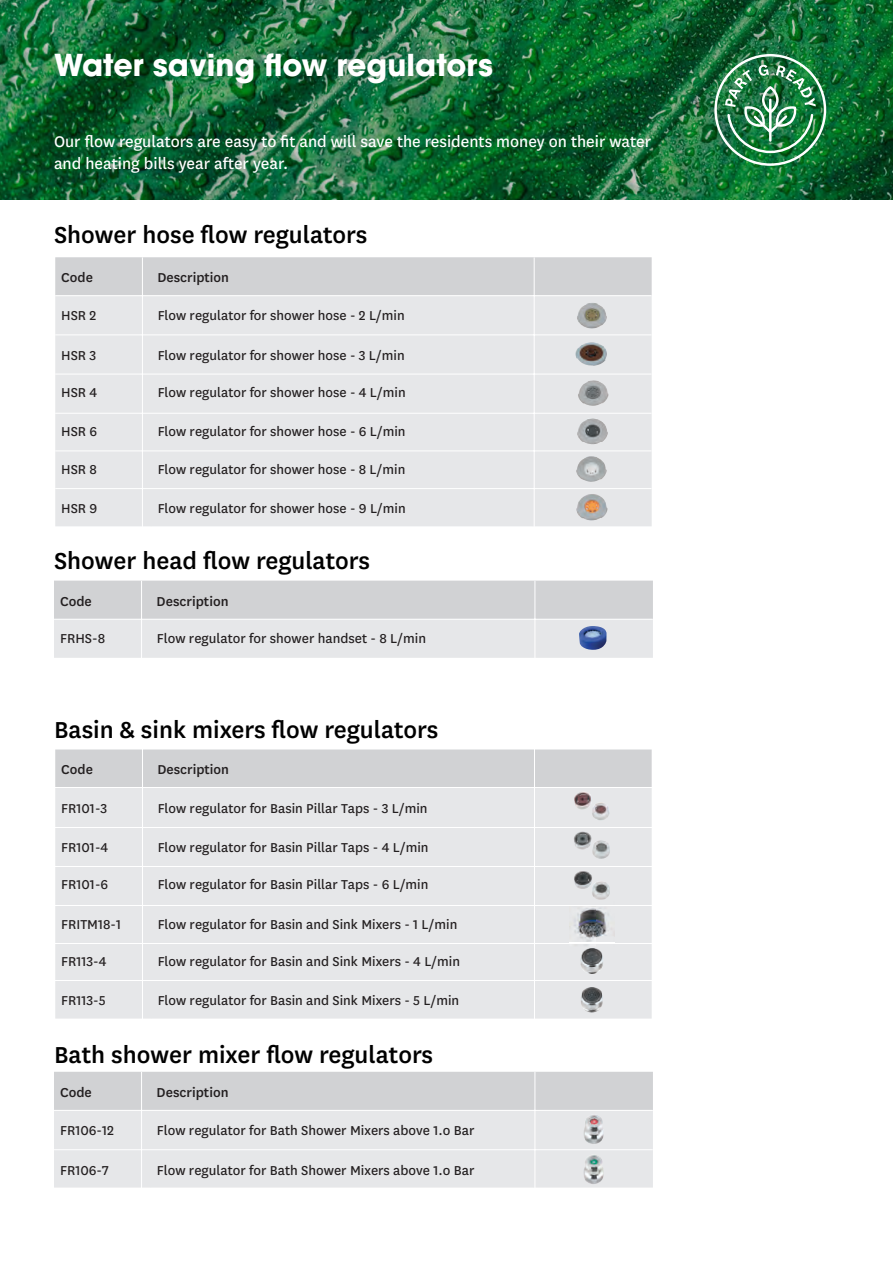
<style>
.page{position:relative;width:893px;height:1263px;background:#fff}
.page>*{position:absolute;margin:0;border:0;box-sizing:border-box;transform-origin:0 0}
.t1{font:700 30px "ITC Avant Garde Pro";color:#fff}
.t2{font:500 27px "National";color:#000}
.t3{font:18px/21.6px "National";color:#fff}
.t4{font:15.15px "National";color:#231f20}
.t5{font:500 15.15px "National";color:#231f20}
.t6{font:15px "National";color:#231f20}
.t7{font:500 15px "National";color:#231f20}
</style>
<div class="page">
<img style="left:0;top:0;width:893px;height:200px">
<img style="left:714px;top:54px;width:112px;height:112px">
<div style="left:55px;top:257px;width:597px;height:39px;background:#d1d2d4"></div>
<div style="left:55px;top:296px;width:597px;height:230px;background:#e6e7e9"></div>
<hr style="left:55px;top:295px;width:596px;height:1px;background:#fff">
<hr style="left:55px;top:335px;width:596px;height:1px;background:#fff">
<hr style="left:55px;top:374px;width:596px;height:1px;background:#fff">
<hr style="left:55px;top:413px;width:596px;height:1px;background:#fff">
<hr style="left:55px;top:451px;width:596px;height:1px;background:#fff">
<hr style="left:55px;top:488px;width:596px;height:1px;background:#fff">
<hr style="left:142px;top:257px;width:1px;height:270px;background:#fff">
<hr style="left:534px;top:257px;width:1px;height:270px;background:#fff">
<img style="left:576px;top:303px;width:31px;height:26px">
<img style="left:575px;top:342px;width:32px;height:24px">
<img style="left:578px;top:380px;width:31px;height:26px">
<img style="left:577px;top:418px;width:31px;height:27px">
<img style="left:576px;top:456px;width:31px;height:26px">
<img style="left:576px;top:494px;width:32px;height:26px">
<svg style="left:54px;top:581px;width:599px;height:77px;background:#dbdcde"></svg>
<hr style="left:54px;top:619px;width:599px;height:1px;background:#fff">
<hr style="left:141px;top:581px;width:1px;height:77px;background:#fff">
<hr style="left:535px;top:581px;width:1px;height:77px;background:#fff">
<img style="left:579px;top:626px;width:27px;height:24px">
<div style="left:55px;top:749px;width:597px;height:38px;background:#d1d2d4"></div>
<div style="left:55px;top:788px;width:597px;height:230px;background:#e6e7e9"></div>
<hr style="left:55px;top:788px;width:596px;height:1px;background:#fff">
<hr style="left:55px;top:827px;width:596px;height:1px;background:#fff">
<hr style="left:55px;top:866px;width:596px;height:1px;background:#fff">
<hr style="left:55px;top:905px;width:596px;height:1px;background:#fff">
<hr style="left:55px;top:943px;width:596px;height:1px;background:#fff">
<hr style="left:55px;top:981px;width:596px;height:1px;background:#fff">
<hr style="left:142px;top:750px;width:1px;height:269px;background:#fff">
<hr style="left:534px;top:750px;width:1px;height:269px;background:#fff">
<img style="left:580px;top:948px;width:23px;height:26px">
<img style="left:581px;top:987px;width:22px;height:26px">
<img style="left:574px;top:791px;width:36px;height:29px">
<img style="left:574px;top:831px;width:37px;height:28px">
<img style="left:574px;top:870px;width:36px;height:31px">
<img style="left:569px;top:901px;width:45px;height:45px">
<img style="left:569px;top:943px;width:45px;height:1px">
<div style="left:54px;top:1072px;width:599px;height:38px;background:#d1d2d4"></div>
<div style="left:54px;top:1111px;width:599px;height:76px;background:#e6e7e9"></div>
<hr style="left:54px;top:1149px;width:599px;height:1px;background:#fff">
<hr style="left:141px;top:1072px;width:1px;height:116px;background:#fff">
<hr style="left:535px;top:1072px;width:1px;height:116px;background:#fff">
<img style="left:583px;top:1114px;width:21px;height:31px">
<img style="left:583px;top:1154px;width:21px;height:31px">
<p class="t1" style="left:54px;top:45px;width:440px">Water saving flow regulators</p>
<p class="t3" style="left:54px;top:130px;width:599px">Our flow regulators are easy to fit and will save the residents money on their water and heating bills year after year.</p>
<p class="t2" style="left:54px;top:217px;width:315px">Shower hose flow regulators</p>
<p class="t7" style="left:61px;top:267px;width:33px">Code</p>
<p class="t7" style="left:157px;top:267px;width:73px">Description</p>
<p class="t6" style="left:61px;top:306px;width:37px">HSR 2</p>
<p class="t6" style="left:61px;top:345px;width:37px">HSR 3</p>
<p class="t6" style="left:61px;top:383px;width:38px">HSR 4</p>
<p class="t6" style="left:61px;top:422px;width:37px">HSR 6</p>
<p class="t6" style="left:61px;top:459px;width:37px">HSR 8</p>
<p class="t6" style="left:61px;top:499px;width:38px">HSR 9</p>
<p class="t6" style="left:158px;top:306px;width:249px">Flow regulator for shower hose - 2 L/min</p>
<p class="t6" style="left:158px;top:345px;width:248px">Flow regulator for shower hose - 3 L/min</p>
<p class="t6" style="left:158px;top:383px;width:249px">Flow regulator for shower hose - 4 L/min</p>
<p class="t6" style="left:158px;top:422px;width:249px">Flow regulator for shower hose - 6 L/min</p>
<p class="t6" style="left:158px;top:459px;width:249px">Flow regulator for shower hose - 8 L/min</p>
<p class="t6" style="left:158px;top:499px;width:250px">Flow regulator for shower hose - 9 L/min</p>
<p class="t2" style="left:54px;top:542px;width:317px">Shower head flow regulators</p>
<p class="t5" style="left:60px;top:591px;width:33px">Code</p>
<p class="t5" style="left:157px;top:591px;width:73px">Description</p>
<p class="t4" style="left:60px;top:629px;width:47px">FRHS-8</p>
<p class="t4" style="left:157px;top:629px;width:271px">Flow regulator for shower handset - 8 L/min</p>
<p class="t2" style="left:54px;top:711px;width:386px">Basin &amp; sink mixers flow regulators</p>
<p class="t7" style="left:61px;top:759px;width:33px">Code</p>
<p class="t7" style="left:157px;top:759px;width:73px">Description</p>
<p class="t6" style="left:61px;top:798px;width:47px">FR101-3</p>
<p class="t6" style="left:61px;top:837px;width:48px">FR101-4</p>
<p class="t6" style="left:61px;top:875px;width:48px">FR101-6</p>
<p class="t6" style="left:61px;top:914px;width:61px">FRITM18-1</p>
<p class="t6" style="left:61px;top:952px;width:47px">FR113-4</p>
<p class="t6" style="left:61px;top:991px;width:46px">FR113-5</p>
<p class="t6" style="left:158px;top:798px;width:271px">Flow regulator for Basin Pillar Taps - 3 L/min</p>
<p class="t6" style="left:158px;top:837px;width:272px">Flow regulator for Basin Pillar Taps - 4 L/min</p>
<p class="t6" style="left:158px;top:875px;width:272px">Flow regulator for Basin Pillar Taps - 6 L/min</p>
<p class="t6" style="left:158px;top:914px;width:301px">Flow regulator for Basin and Sink Mixers - 1 L/min</p>
<p class="t6" style="left:158px;top:952px;width:304px">Flow regulator for Basin and Sink Mixers - 4 L/min</p>
<p class="t6" style="left:158px;top:991px;width:303px">Flow regulator for Basin and Sink Mixers - 5 L/min</p>
<p class="t2" style="left:54px;top:1036px;width:381px">Bath shower mixer flow regulators</p>
<p class="t5" style="left:60px;top:1082px;width:33px">Code</p>
<p class="t5" style="left:157px;top:1082px;width:73px">Description</p>
<p class="t4" style="left:60px;top:1120px;width:55px">FR106-12</p>
<p class="t4" style="left:60px;top:1160px;width:50px">FR106-7</p>
<p class="t4" style="left:157px;top:1120px;width:319px">Flow regulator for Bath Shower Mixers above 1.o Bar</p>
<p class="t4" style="left:157px;top:1160px;width:319px">Flow regulator for Bath Shower Mixers above 1.o Bar</p>
</div>
